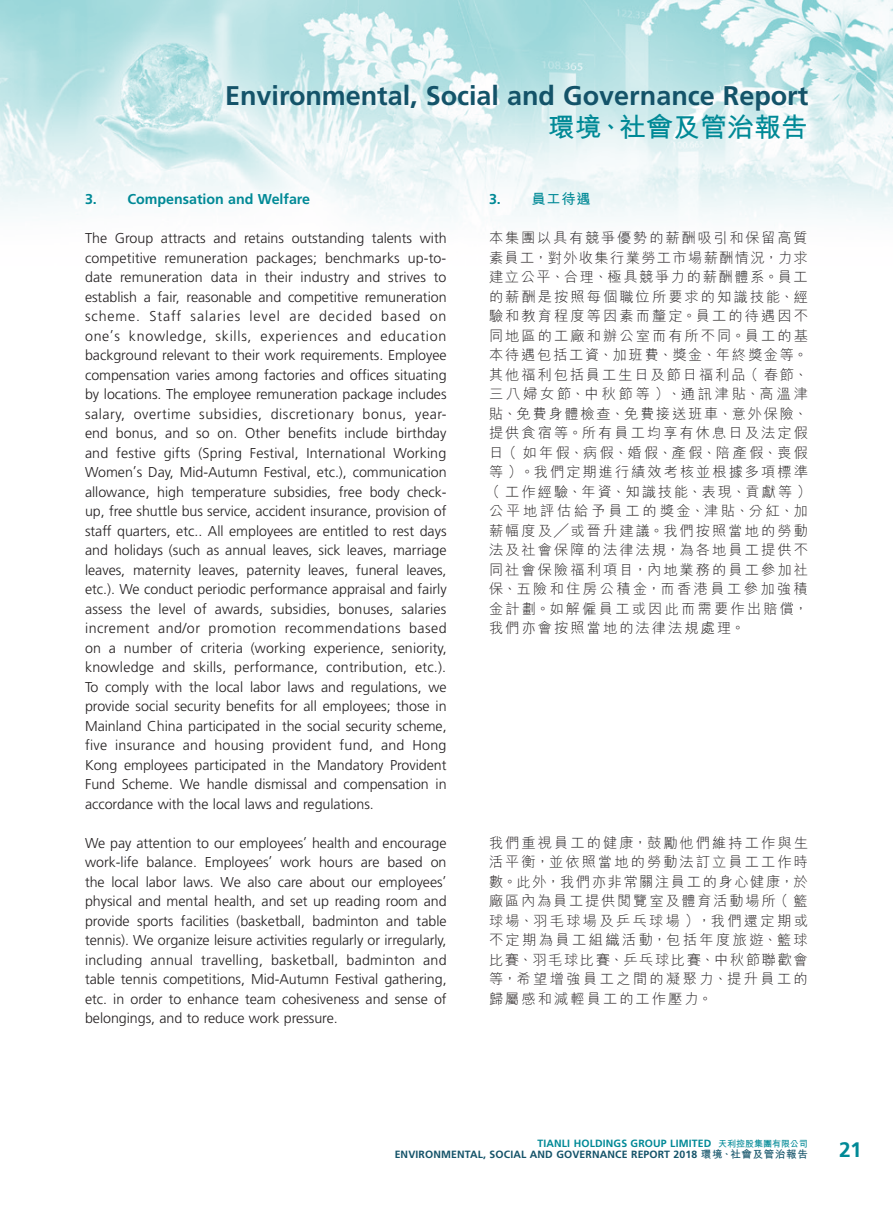
<style>
.page{position:relative;width:893px;height:1212px;background:#fff}
.page>*{position:absolute;margin:0;border:0;box-sizing:border-box;transform-origin:0 0}
.t1{font:700 27px "Frutiger LT Std";color:#145369}
.t2{font:700 27px "M Hei HK";color:#008996}
.t3{font:700 21px "Frutiger LT Std";color:#008996}
.Body_Text{font:300 14.25px/19.5px "Frutiger LT Std";color:#231f20;text-align:justify}
.C_Body_Text{font:300 14.25px/19.5px "M Hei HK";letter-spacing:.155em;color:#231f20;text-align:justify}
.Heading_2{font:700 14.25px "Frutiger LT Std";color:#008996}
.C_Heading_2{font:700 14.25px "M Hei HK";color:#008996}
.t4{font:700 10.5px/10.5px "Frutiger LT Std";letter-spacing:.015em;color:#145369;text-align:right}
.s1{font-family:"Frutiger LT Std"}
.s2{color:#008996}
.s3{font-family:"M Hei HK";font-size:9px;color:#008996}
.s4{font-family:"M Hei HK"}
</style>
<div class="page">
<img style="left:0;top:0;width:893px;height:221px">
<h1 class="t1" style="left:225px;top:80px;width:584px">Environmental, Social and Governance Report</h1>
<h1 class="t2" style="left:548px;top:107px;width:262px">環境、社會及管治報告</h1>
<p class="Heading_2" style="left:85px;top:191px;width:227px">3. Compensation and Welfare</p>
<p class="Body_Text" style="left:85px;top:229px;width:363px">The Group attracts and retains outstanding talents with competitive remuneration packages; benchmarks up-to&shy;date remuneration data in their industry and strives to establish a fair, reasonable and competitive remuneration scheme. Staff salaries level are decided based on one’s knowledge, skills, experiences and education background relevant to their work requirements. Employee compensation varies among factories and offices situating by locations. The employee remuneration package includes salary, overtime subsidies, discretionary bonus, year&shy;end bonus, and so on. Other benefits include birthday and festive gifts (Spring Festival, International Working Women’s Day, Mid-Autumn Festival, etc.), communication allowance, high temperature subsidies, free body check&shy;up, free shuttle bus service, accident insurance, provision of staff quarters, etc.. All employees are entitled to rest days and holidays (such as annual leaves, sick leaves, marriage leaves, maternity leaves, paternity leaves, funeral leaves, etc.). We conduct periodic performance appraisal and fairly assess the level of awards, subsidies, bonuses, salaries increment and/or promotion recommendations based on a number of criteria (working experience, seniority, knowledge and skills, performance, contribution, etc.).<br>To comply with the local labor laws and regulations, we provide social security benefits for all employees; those in Mainland China participated in the social security scheme, five insurance and housing provident fund, and Hong Kong employees participated in the Mandatory Provident Fund Scheme. We handle dismissal and compensation in accordance with the local laws and regulations.</p>
<p class="Body_Text" style="left:85px;top:833px;width:363px">We pay attention to our employees’ health and encourage work-life balance. Employees’ work hours are based on the local labor laws. We also care about our employees’ physical and mental health, and set up reading room and provide sports facilities (basketball, badminton and table tennis). We organize leisure activities regularly or irregularly, including annual travelling, basketball, badminton and table tennis competitions, Mid-Autumn Festival gathering, etc. in order to enhance team cohesiveness and sense of belongings, and to reduce work pressure.</p>
<p class="C_Heading_2" style="left:489px;top:188px;width:103px"><span class="s1">3.</span> 員工待遇</p>
<p class="C_Body_Text" style="left:489px;top:228px;width:320px">本集團以具有競爭優勢的薪酬吸引和保留高質素員工，對外收集行業勞工市場薪酬情況，力求建立公平、合理、極具競爭力的薪酬體系。員工的薪酬是按照每個職位所要求的知識技能、經驗和教育程度等因素而釐定。員工的待遇因不同地區的工廠和辦公室而有所不同。員工的基本待遇包括工資、加班費、獎金、年終獎金等。其他福利包括員工生日及節日福利品﹙春節、三八婦女節、中秋節等﹚、通訊津貼、高溫津貼、免費身體檢查、免費接送班車、意外保險、提供食宿等。所有員工均享有休息日及法定假日﹙如年假、病假、婚假、產假、陪產假、喪假等﹚。我們定期進行績效考核並根據多項標準﹙工作經驗、年資、知識技能、表現、貢獻等﹚公平地評估給予員工的獎金、津貼、分紅、加薪幅度及╱或晉升建議。我們按照當地的勞動法及社會保障的法律法規，為各地員工提供不同社會保險福利項目，內地業務的員工參加社保、五險和住房公積金，而香港員工參加強積金計劃。如解僱員工或因此而需要作出賠償，我們亦會按照當地的法律法規處理。</p>
<p class="C_Body_Text" style="left:489px;top:832px;width:320px">我們重視員工的健康，鼓勵他們維持工作與生活平衡，並依照當地的勞動法訂立員工工作時數。此外，我們亦非常關注員工的身心健康，於廠區內為員工提供閱覽室及體育活動場所﹙籃球場、羽毛球場及乒乓球場﹚，我們還定期或不定期為員工組織活動，包括年度旅遊、籃球比賽、羽毛球比賽、乒乓球比賽、中秋節聯歡會等，希望增強員工之間的凝聚力、提升員工的歸屬感和減輕員工的工作壓力。</p>
<p class="t4" style="left:395px;top:1138px;width:415px"><span class="s2">TIANLI HOLDINGS GROUP LIMITED</span> <span class="s3">天利控股集團有限公司<br></span>ENVIRONMENTAL, SOCIAL AND GOVERNANCE REPORT 2018 <span class="s4">環境、社會及管治報告</span></p>
<h2 class="t3" style="left:839px;top:1137px;width:24px">21</h2>
</div>
